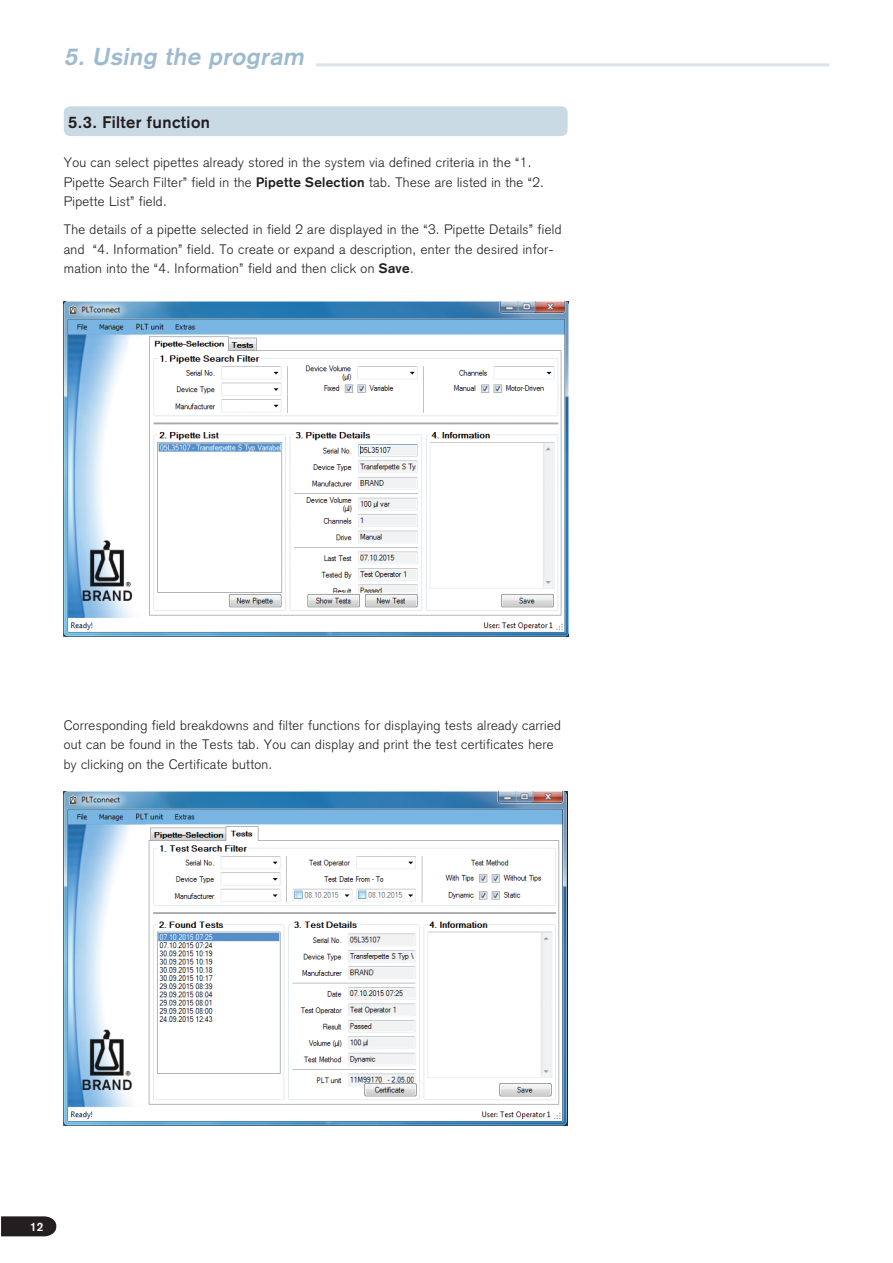
<style>
.page{position:relative;width:893px;height:1263px;background:#fff}
.page>*{position:absolute;margin:0;border:0;box-sizing:border-box;transform-origin:0 0}
.t1{font:italic 700 24px "Akzidenz Grotesk";color:#9dbacf}
.t2{font:700 16.5px "Akzidenz Grotesk";letter-spacing:.025em;color:#231f20}
.t3{font:300 13.5px/19.5px "Akzidenz Grotesk";letter-spacing:.025em;color:#231f20}
.t4{font:700 12px "Akzidenz Grotesk";color:#fff}
.s1{font-weight:700}
</style>
<div class="page">
<hr style="left:316px;top:63px;width:513px;height:3px;background:#dae4ec">
<div style="left:64px;top:106px;width:504px;height:30px;background:#cadae5;border-radius:6px"></div>
<img style="left:64px;top:301px;width:504px;height:336px">
<img style="left:64px;top:791px;width:504px;height:334px">
<svg style="left:1px;top:1216px;width:55px;height:20px"></svg>
<h1 class="t1" style="left:64px;top:43px;width:246px">5. Using the program</h1>
<p class="t2" style="left:68px;top:112px;width:143px">5.3. Filter function</p>
<p class="t3" style="left:64px;top:153px;width:482px">You can select pipettes already stored in the system via defined criteria in the “1.<br>Pipette Search Filter” field in the <span class="s1">Pipette Selection</span> tab. These are listed in the “2.<br>Pipette List” field.</p>
<p class="t3" style="left:64px;top:220px;width:499px">The details of a pipette selected in field 2 are displayed in the “3. Pipette Details” field and “4. Information” field. To create or expand a description, enter the desired infor&shy;mation into the “4. Information” field and then click on <span class="s1">Save</span>.</p>
<p class="t3" style="left:64px;top:715px;width:499px">Corresponding field breakdowns and filter functions for displaying tests already carried out can be found in the Tests tab. You can display and print the test certificates here by clicking on the Certificate button.</p>
<p class="t4" style="left:30px;top:1220px;width:15px">12</p>
</div>
